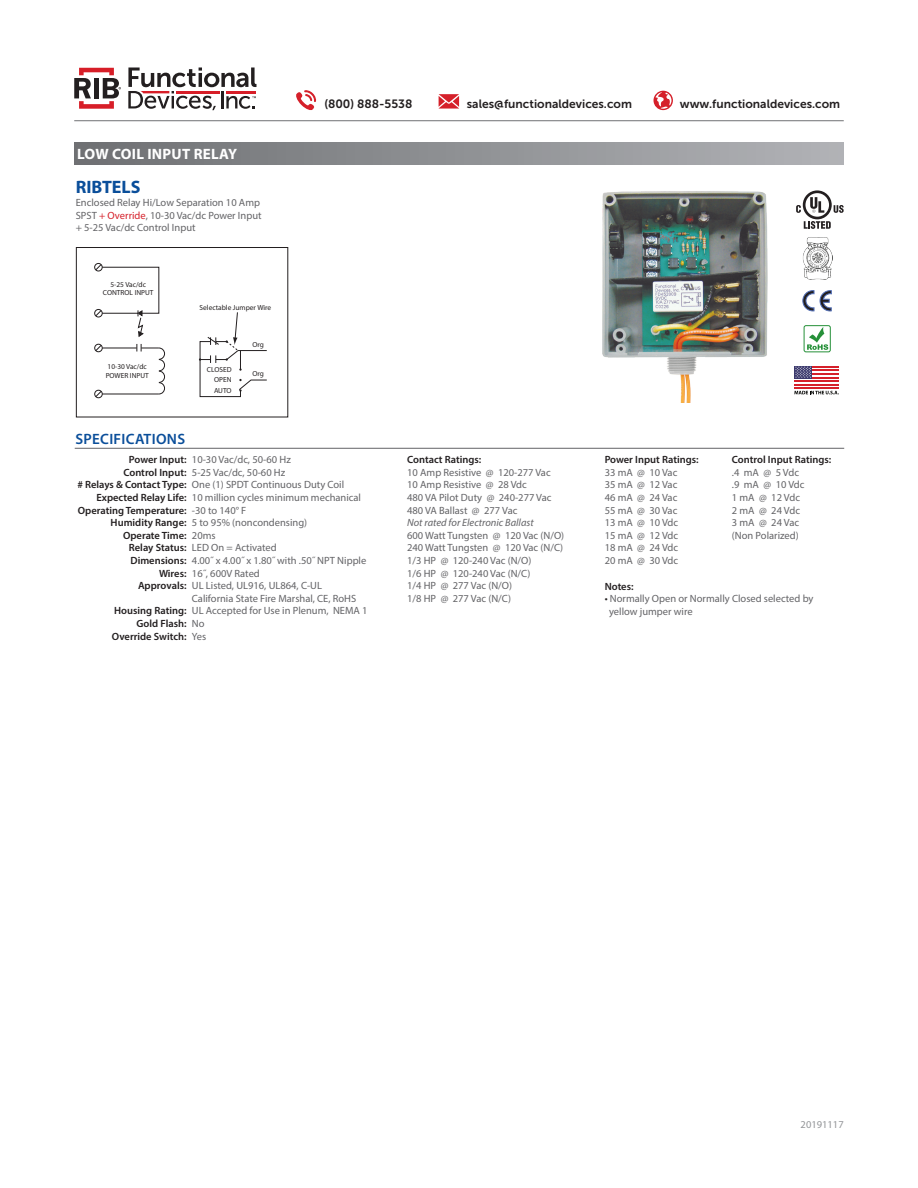
<style>
.page{position:relative;width:918px;height:1188px;background:#fff}
.page>*{position:absolute;margin:0;border:0;box-sizing:border-box;transform-origin:0 0}
.t1{font:700 18px "Myriad Pro";color:#0a4e9a}
.t2{font:700 15px "Myriad Pro";letter-spacing:.02em;color:#fff}
.t3{font:600 15px "Myriad Pro";letter-spacing:.02em;color:#0a4e9a}
.t4{font:12px "Museo Sans 700";color:#231f20}
.t5{font:10.5px/12.6px "Myriad Pro";color:#636366}
.t6{font:600 10.5px "Myriad Pro";color:#231f20}
.t7{font:italic 10.5px "Myriad Pro";color:#636366}
.t8{font:10.5px "Myriad Pro";color:#939598}
.t9{font:7.35px/10.5px "Myriad Pro";color:#231f20;text-align:justify}
.s1{color:#d5202a}
.s2{color:#231f20}
</style>
<div class="page">
<hr style="left:74px;top:120px;width:770px;height:1px;background:#6f7073">
<svg style="left:296px;top:90px;width:20px;height:20px"></svg>
<svg style="left:654px;top:91px;width:19px;height:19px"></svg>
<svg style="left:439px;top:94px;width:20px;height:15px"></svg>
<svg style="left:128px;top:68px;width:129px;height:42px"></svg>
<svg style="left:74px;top:68px;width:47px;height:41px"></svg>
<div style="left:102px;top:267px;width:57px;height:46px;border:1px solid #231f20"></div>
<div style="left:94px;top:263px;width:8px;height:8px;border:1px solid #231f20;border-radius:50%"></div>
<svg style="left:95px;top:264px;width:7px;height:7px"></svg>
<div style="left:94px;top:309px;width:8px;height:8px;border:1px solid #231f20;border-radius:50%"></div>
<svg style="left:95px;top:310px;width:7px;height:7px"></svg>
<hr style="left:102px;top:394px;width:57px;height:1px;background:#231f20">
<div style="left:94px;top:344px;width:9px;height:8px;border:1px solid #231f20;border-radius:50%"></div>
<svg style="left:95px;top:345px;width:7px;height:6px"></svg>
<hr style="left:102px;top:348px;width:35px;height:1px;background:#231f20">
<div style="left:94px;top:390px;width:9px;height:8px;border:1px solid #231f20;border-radius:50%"></div>
<svg style="left:95px;top:391px;width:7px;height:6px"></svg>
<svg style="left:137px;top:344px;width:28px;height:51px"></svg>
<svg style="left:138px;top:310px;width:5px;height:27px"></svg>
<svg style="left:199px;top:312px;width:68px;height:85px"></svg>
<div style="left:76px;top:247px;width:212px;height:170px;border:1px solid #231f20"></div>
<img style="left:602px;top:191px;width:166px;height:211px">
<div style="left:74px;top:143px;width:769px;height:22px;background:linear-gradient(to right,#6e7073,#b1b2b6)"></div>
<hr style="left:75px;top:448px;width:769px;height:1px;background:#636366">
<svg style="left:796px;top:190px;width:48px;height:39px"></svg>
<img style="left:803px;top:237px;width:30px;height:43px">
<svg style="left:820px;top:291px;width:11px;height:20px"></svg>
<svg style="left:803px;top:291px;width:11px;height:20px"></svg>
<svg style="left:807px;top:327px;width:21px;height:23px"></svg>
<div style="left:804px;top:325px;width:27px;height:27px;border:1px solid #269039;border-radius:2px"></div>
<svg style="left:794px;top:391px;width:45px;height:3px"></svg>
<hr style="left:794px;top:366px;width:45px;height:2px;background:#d5202a">
<hr style="left:794px;top:369px;width:45px;height:2px;background:#d5202a">
<hr style="left:794px;top:373px;width:45px;height:2px;background:#d5202a">
<hr style="left:794px;top:377px;width:45px;height:1px;background:#d5202a">
<hr style="left:794px;top:380px;width:45px;height:2px;background:#d5202a">
<hr style="left:794px;top:384px;width:45px;height:2px;background:#d5202a">
<hr style="left:794px;top:387px;width:45px;height:2px;background:#d5202a">
<div style="left:794px;top:366px;width:18px;height:12px;background:#3c3a6e"></div>
<svg style="left:795px;top:366px;width:16px;height:12px"></svg>
<p class="t2" style="left:77px;top:145px;width:162px">LOW COIL INPUT RELAY</p>
<p class="t1" style="left:76px;top:176px;width:66px">RIBTELS</p>
<p class="t5" style="left:76px;top:196px;width:187px">Enclosed Relay Hi/Low Separation 10 Amp<br>SPST <span class="s1">+ Override</span>, 10-30 Vac/dc Power Input + 5-25 Vac/dc Control Input</p>
<p class="t9" style="left:103px;top:280px;width:52px;line-height:8.4px;text-align:center">5-25 Vac/dc<br>CONTROL INPUT</p>
<p class="t9" style="left:106px;top:362px;width:45px;line-height:8.4px">10-30 Vac/dc<br>POWER INPUT</p>
<p class="t9" style="left:200px;top:302px;width:73px">Selectable Jumper Wire</p>
<p class="t9" style="left:214px;top:364px;width:19px;text-indent:-7px">CLOSED OPEN AUTO</p>
<p class="t9" style="left:252px;top:339px;width:13px">Org</p>
<p class="t9" style="left:252px;top:368px;width:13px">Org</p>
<p class="t3" style="left:75px;top:429px;width:111px">SPECIFICATIONS</p>
<p class="t4" style="left:324px;top:98px;width:90px">(800) 888-5538</p>
<p class="t4" style="left:467px;top:98px;width:167px">sales@functionaldevices.com</p>
<p class="t4" style="left:680px;top:98px;width:162px">www.functionaldevices.com</p>
<p class="t5" style="left:192px;top:453px;width:100px">10-30 Vac/dc, 50-60 Hz</p>
<p class="t5" style="left:192px;top:466px;width:95px">5-25 Vac/dc, 50-60 Hz</p>
<p class="t5" style="left:192px;top:478px;width:154px">One (1) SPDT Continuous Duty Coil</p>
<p class="t5" style="left:192px;top:491px;width:171px">10 million cycles minimum mechanical</p>
<p class="t5" style="left:192px;top:504px;width:56px">-30 to 140° F</p>
<p class="t5" style="left:192px;top:516px;width:117px">5 to 95% (noncondensing)</p>
<p class="t5" style="left:192px;top:529px;width:25px">20ms</p>
<p class="t5" style="left:192px;top:541px;width:86px">LED On = Activated</p>
<p class="t5" style="left:192px;top:554px;width:176px">4.00˝ x 4.00˝ x 1.80˝ with .50˝ NPT Nipple</p>
<p class="t5" style="left:192px;top:567px;width:69px">16˝, 600V Rated</p>
<p class="t5" style="left:192px;top:579px;width:132px">UL Listed, UL916, UL864, C-UL</p>
<p class="t5" style="left:192px;top:592px;width:166px">California State Fire Marshal, CE, RoHS</p>
<p class="t5" style="left:192px;top:604px;width:177px">UL Accepted for Use in Plenum, NEMA 1</p>
<p class="t5" style="left:192px;top:617px;width:14px">No</p>
<p class="t5" style="left:192px;top:630px;width:16px">Yes</p>
<p class="t6" style="left:129px;top:453px;width:59px">Power Input:</p>
<p class="t6" style="left:123px;top:466px;width:65px">Control Input:</p>
<p class="t6" style="left:77px;top:478px;width:111px"># Relays &amp; Contact Type:</p>
<p class="t6" style="left:96px;top:491px;width:92px">Expected Relay Life:</p>
<p class="t6" style="left:78px;top:503px;width:110px">Operating Temperature:</p>
<p class="t6" style="left:111px;top:516px;width:77px">Humidity Range:</p>
<p class="t6" style="left:123px;top:529px;width:65px">Operate Time:</p>
<p class="t6" style="left:129px;top:541px;width:59px">Relay Status:</p>
<p class="t6" style="left:130px;top:554px;width:58px">Dimensions:</p>
<p class="t6" style="left:159px;top:566px;width:29px">Wires:</p>
<p class="t6" style="left:138px;top:579px;width:50px">Approvals:</p>
<p class="t6" style="left:114px;top:604px;width:74px">Housing Rating:</p>
<p class="t6" style="left:137px;top:617px;width:52px">Gold Flash:</p>
<p class="t6" style="left:112px;top:629px;width:76px">Override Switch:</p>
<p class="t6" style="left:407px;top:453px;width:76px">Contact Ratings:</p>
<p class="t5" style="left:407px;top:466px;width:145px">10 Amp Resistive @ 120-277 Vac</p>
<p class="t5" style="left:407px;top:478px;width:121px">10 Amp Resistive @ 28 Vdc</p>
<p class="t5" style="left:407px;top:491px;width:146px">480 VA Pilot Duty @ 240-277 Vac</p>
<p class="t5" style="left:407px;top:504px;width:112px">480 VA Ballast @ 277 Vac</p>
<p class="t7" style="left:407px;top:516px;width:128px">Not rated for Electronic Ballast</p>
<p class="t5" style="left:407px;top:529px;width:158px">600 Watt Tungsten @ 120 Vac (N/O)</p>
<p class="t5" style="left:407px;top:541px;width:158px">240 Watt Tungsten @ 120 Vac (N/C)</p>
<p class="t5" style="left:407px;top:554px;width:126px">1/3 HP @ 120-240 Vac (N/O)</p>
<p class="t5" style="left:407px;top:567px;width:125px">1/6 HP @ 120-240 Vac (N/C)</p>
<p class="t5" style="left:407px;top:579px;width:106px">1/4 HP @ 277 Vac (N/O)</p>
<p class="t5" style="left:407px;top:592px;width:105px">1/8 HP @ 277 Vac (N/C)</p>
<p class="t6" style="left:605px;top:453px;width:95px">Power Input Ratings:</p>
<p class="t5" style="left:605px;top:466px;width:74px">33 mA @ 10 Vac</p>
<p class="t5" style="left:605px;top:478px;width:74px">35 mA @ 12 Vac</p>
<p class="t5" style="left:605px;top:491px;width:74px">46 mA @ 24 Vac</p>
<p class="t5" style="left:605px;top:504px;width:74px">55 mA @ 30 Vac</p>
<p class="t5" style="left:605px;top:516px;width:75px">13 mA @ 10 Vdc</p>
<p class="t5" style="left:605px;top:529px;width:75px">15 mA @ 12 Vdc</p>
<p class="t5" style="left:605px;top:541px;width:75px">18 mA @ 24 Vdc</p>
<p class="t5" style="left:605px;top:554px;width:75px">20 mA @ 30 Vdc</p>
<p class="t6" style="left:732px;top:453px;width:101px">Control Input Ratings:</p>
<p class="t5" style="left:732px;top:466px;width:69px">.4 mA @ 5 Vdc</p>
<p class="t5" style="left:732px;top:478px;width:74px">.9 mA @ 10 Vdc</p>
<p class="t5" style="left:732px;top:491px;width:70px">1 mA @ 12 Vdc</p>
<p class="t5" style="left:732px;top:504px;width:70px">2 mA @ 24 Vdc</p>
<p class="t5" style="left:732px;top:516px;width:69px">3 mA @ 24 Vac</p>
<p class="t5" style="left:732px;top:529px;width:68px">(Non Polarized)</p>
<p class="t6" style="left:605px;top:579px;width:30px">Notes:</p>
<p class="t5" style="left:609px;top:592px;width:206px;text-indent:-4px"><span class="s2">•</span> Normally Open or Normally Closed selected by yellow jumper wire</p>
<p class="t8" style="left:801px;top:1118px;width:45px">20191117</p>
</div>
